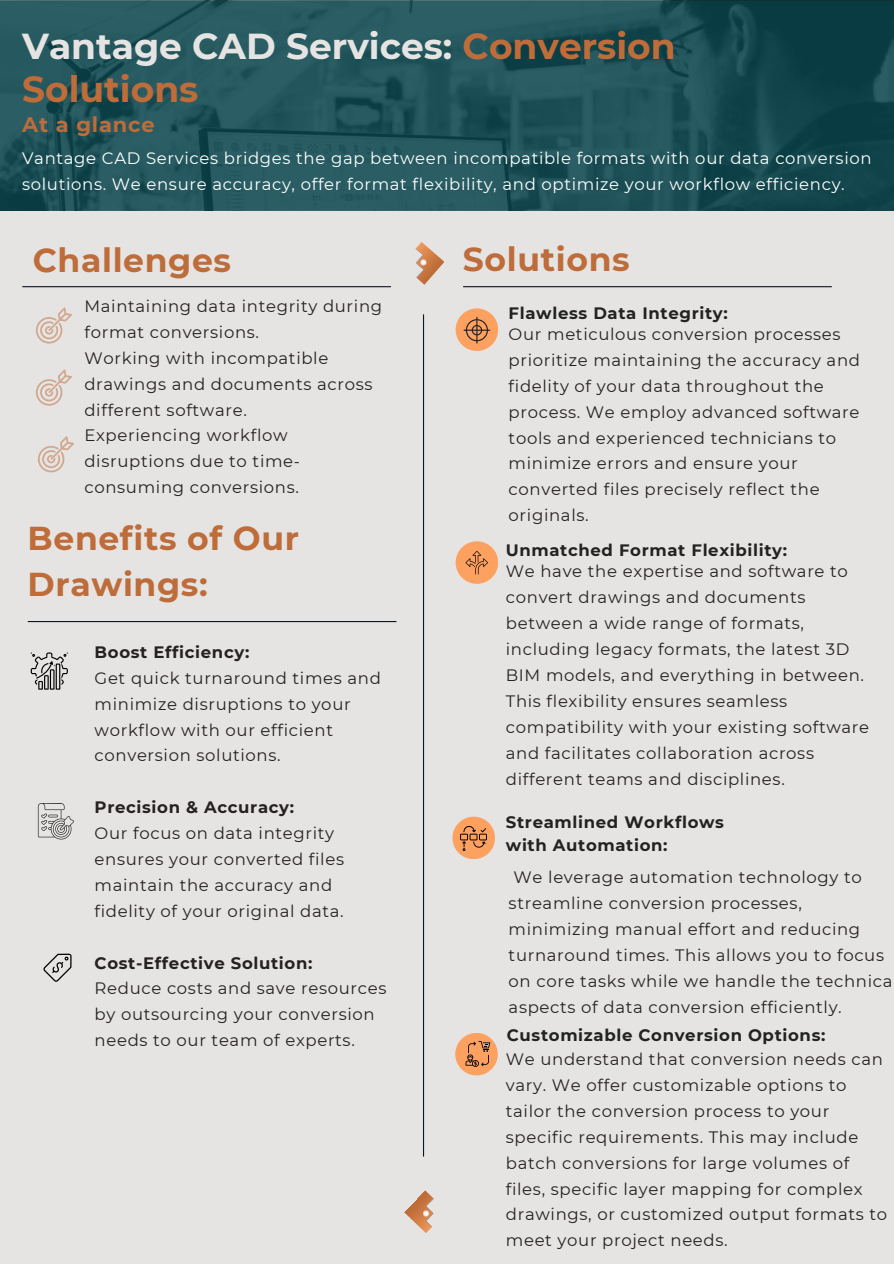
<style>
.page{position:relative;width:894px;height:1264px;background:#fff}
.page>*{position:absolute;margin:0;border:0;box-sizing:border-box;transform-origin:0 0}
.t1{font:700 36px/42.8px "Montserrat";color:#e5e4e2}
.t2{font:700 33px/46.2px "Montserrat";letter-spacing:.02em;color:#be6c3a}
.t3{font:700 21px "Montserrat";letter-spacing:.04em;color:#be6c3a}
.t4{font:16.5px/25.8px "Montserrat";letter-spacing:.04em;color:#262022}
.t5{font:16.5px/25.8px "Montserrat";letter-spacing:.04em;color:#fff}
.t6{font:700 16.5px/22.5px "Montserrat";letter-spacing:.04em;color:#222}
.t7{font:700 16.5px "Montserrat";letter-spacing:.04em;color:#262022}
.s1{color:#be6c3a}
</style>
<div class="page">
<div style="left:0;top:0;width:893px;height:1263px;background:#e5e4e2"></div>
<svg style="left:0;top:0;width:893px;height:211px;fill:#25595f"></svg>
<img style="left:415px;top:242px;width:29px;height:43px">
<img style="left:404px;top:1190px;width:30px;height:43px">
<svg style="left:36px;top:307px;width:36px;height:36px"></svg>
<svg style="left:36px;top:369px;width:36px;height:36px"></svg>
<svg style="left:38px;top:436px;width:36px;height:36px"></svg>
<hr style="left:23px;top:286px;width:367px;height:1px;background:#0b1623">
<hr style="left:28px;top:621px;width:368px;height:1px;background:#0b1623">
<hr style="left:423px;top:315px;width:1px;height:841px;background:#0b1623">
<hr style="left:463px;top:286px;width:368px;height:1px;background:#0b1623">
<div style="left:455px;top:308px;width:43px;height:43px;background:#fda160;border-radius:50%"></div>
<hr style="left:463px;top:329px;width:27px;height:2px;background:#262022">
<svg style="left:465px;top:317px;width:23px;height:26px"></svg>
<div style="left:455px;top:541px;width:43px;height:43px;background:#fda160;border-radius:50%"></div>
<div style="left:452px;top:816px;width:43px;height:43px;background:#fda160;border-radius:50%"></div>
<div style="left:455px;top:1032px;width:42px;height:43px;background:#fda160;border-radius:50%"></div>
<svg style="left:465px;top:551px;width:23px;height:23px"></svg>
<svg style="left:31px;top:652px;width:37px;height:37px"></svg>
<svg style="left:38px;top:803px;width:36px;height:36px"></svg>
<svg style="left:43px;top:953px;width:29px;height:28px"></svg>
<svg style="left:460px;top:826px;width:27px;height:25px"></svg>
<svg style="left:465px;top:1041px;width:25px;height:25px"></svg>
<p class="t1" style="left:22px;top:25px;width:655px">Vantage CAD Services: <span class="s1">Conversion<br>Solutions</span></p>
<h1 class="t3" style="left:22px;top:111px;width:134px">At a glance</h1>
<p class="t5" style="left:22px;top:145px;width:850px">Vantage CAD Services bridges the gap between incompatible formats with our data conversion solutions. We ensure accuracy, offer format flexibility, and optimize your workflow efficiency.</p>
<p class="t2" style="left:33px;top:237px;width:200px">Challenges</p>
<p class="t4" style="left:84px;top:293px;width:299px">Maintaining data integrity during format conversions.</p>
<p class="t4" style="left:84px;top:345px;width:289px">Working with incompatible drawings and documents across different software.</p>
<p class="t4" style="left:84px;top:422px;width:217px">Experiencing workflow disruptions due to time&shy;consuming conversions.</p>
<p class="t2" style="left:28px;top:515px;width:273px">Benefits of Our<br>Drawings:</p>
<p class="t7" style="left:95px;top:642px;width:156px">Boost Efficiency:</p>
<p class="t4" style="left:95px;top:665px;width:288px">Get quick turnaround times and minimize disruptions to your workflow with our efficient conversion solutions.</p>
<p class="t7" style="left:95px;top:797px;width:201px">Precision &amp; Accuracy:</p>
<p class="t4" style="left:95px;top:820px;width:251px">Our focus on data integrity ensures your converted files maintain the accuracy and fidelity of your original data.</p>
<h1 class="t7" style="left:95px;top:952px;width:219px">Cost-Effective Solution:</h1>
<p class="t4" style="left:95px;top:975px;width:293px">Reduce costs and save resources by outsourcing your conversion needs to our team of experts.</p>
<h1 class="t2" style="left:463px;top:236px;width:168px">Solutions</h1>
<p class="t6" style="left:508px;top:302px;width:220px">Flawless Data Integrity:</p>
<p class="t4" style="left:508px;top:321px;width:353px">Our meticulous conversion processes prioritize maintaining the accuracy and fidelity of your data throughout the process. We employ advanced software tools and experienced technicians to minimize errors and ensure your converted files precisely reflect the originals.</p>
<p class="t6" style="left:505px;top:539px;width:283px">Unmatched Format Flexibility:</p>
<p class="t4" style="left:505px;top:558px;width:365px">We have the expertise and software to convert drawings and documents between a wide range of formats, including legacy formats, the latest 3D BIM models, and everything in between.<br>This flexibility ensures seamless compatibility with your existing software and facilitates collaboration across different teams and disciplines.</p>
<p class="t6" style="left:505px;top:811px;width:219px">Streamlined Workflows with Automation:</p>
<p class="t4" style="left:508px;top:864px;width:385px;text-indent:5px">We leverage automation technology to streamline conversion processes, minimizing manual effort and reducing turnaround times. This allows you to focus on core tasks while we handle the technica aspects of data conversion efficiently.</p>
<p class="t4" style="left:505px;top:1046px;width:383px">We understand that conversion needs can vary. We offer customizable options to tailor the conversion process to your specific requirements. This may include batch conversions for large volumes of files, specific layer mapping for complex drawings, or customized output formats to meet your project needs.</p>
<p class="t6" style="left:506px;top:1024px;width:320px">Customizable Conversion Options:</p>
</div>
